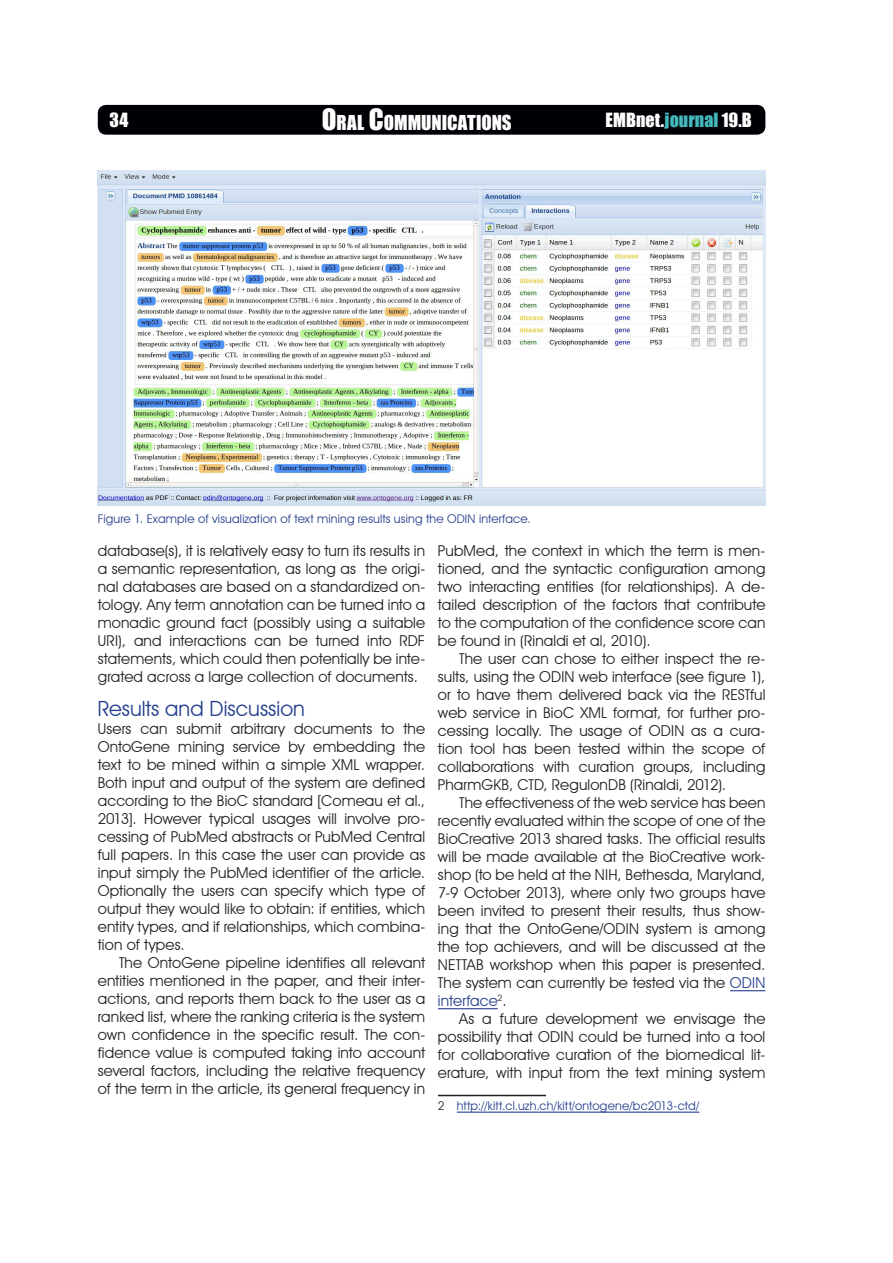
<style>
.page{position:relative;width:893px;height:1263px;background:#fff}
.page>*{position:absolute;margin:0;border:0;box-sizing:border-box;transform-origin:0 0}
.subtitle_1{font:21px "Avant Garde IT Cby BT";color:#253f8e}
.t1{font:18.9px "Impact";color:#fff}
.t2{font:18px "Impact";letter-spacing:.005em;color:#fff}
.text{font:15px/18px "Avant Garde IT Cby BT";letter-spacing:.005em;color:#231f20;text-align:justify}
.text_first{font:15px/18px "Avant Garde IT Cby BT";letter-spacing:.01em;color:#231f20;text-align:justify}
.legend{font:12px "Avant Garde IT Cby BT";letter-spacing:.015em;color:#253f8e}
.footnote{font:12px "Avant Garde IT Cby BT";letter-spacing:.015em;color:#253f8e}
.s1{font-size:27px}
.s2{color:#44b9bc}
.s3{color:#253f8e}
.s4{color:#231f20}
</style>
<div class="page">
<div style="left:98px;top:105px;width:667px;height:30px;background:#000006;border-radius:9px"></div>
<hr style="left:730px;top:990px;width:35px;height:1px;background:#253f8e">
<hr style="left:438px;top:1008px;width:60px;height:1px;background:#253f8e">
<hr style="left:438px;top:1095px;width:108px;height:1px;background:#231f20">
<hr style="left:457px;top:1111px;width:242px;height:2px;background:#253f8e">
<img style="left:98px;top:170px;width:667px;height:335px">
<p class="t2" style="left:110px;top:106px;width:20px">34</p>
<p class="t1" style="left:322px;top:108px;width:191px"><span class="s1">O</span>RAL <span class="s1">C</span>OMMUNICATIONS</p>
<p class="t2" style="left:606px;top:106px;width:148px">EMBnet.<span class="s2">journal</span> 19.B</p>
<p class="legend" style="left:98px;top:511px;width:435px">Figure 1. Example of visualization of text mining results using the ODIN interface.</p>
<p class="text" style="left:98px;top:542px;width:329px">database(s), it is relatively easy to turn its results in a semantic representation, as long as the origi&shy;nal databases are based on a standardized on&shy;tology. Any term annotation can be turned into a monadic ground fact (possibly using a suitable URI), and interactions can be turned into RDF statements, which could then potentially be inte&shy;grated across a large collection of documents.</p>
<p class="subtitle_1" style="left:98px;top:696px;width:209px">Results and Discussion</p>
<p class="text_first" style="left:98px;top:720px;width:329px">Users can submit arbitrary documents to the OntoGene mining service by embedding the text to be mined within a simple XML wrapper.<br>Both input and output of the system are defined according to the BioC standard [Comeau et al., 2013]. However typical usages will involve pro&shy;cessing of PubMed abstracts or PubMed Central full papers. In this case the user can provide as input simply the PubMed identifier of the article.<br>Optionally the users can specify which type of output they would like to obtain: if entities, which entity types, and if relationships, which combina&shy;tion of types.</p>
<p class="text" style="left:98px;top:954px;width:329px;text-indent:21px">The OntoGene pipeline identifies all relevant entities mentioned in the paper, and their inter&shy;actions, and reports them back to the user as a ranked list, where the ranking criteria is the system own confidence in the specific result. The con&shy;fidence value is computed taking into account several factors, including the relative frequency of the term in the article, its general frequency in</p>
<p class="text" style="left:438px;top:542px;width:329px">PubMed, the context in which the term is men&shy;tioned, and the syntactic configuration among two interacting entities (for relationships). A de&shy;tailed description of the factors that contribute to the computation of the confidence score can be found in (Rinaldi et al, 2010).</p>
<p class="text" style="left:438px;top:650px;width:329px;text-indent:21px">The user can chose to either inspect the re&shy;sults, using the ODIN web interface (see figure 1), or to have them delivered back via the RESTful web service in BioC XML format, for further pro&shy;cessing locally. The usage of ODIN as a cura&shy;tion tool has been tested within the scope of collaborations with curation groups, including PharmGKB, CTD, RegulonDB (Rinaldi, 2012).</p>
<p class="text" style="left:438px;top:794px;width:329px;text-indent:21px">The effectiveness of the web service has been recently evaluated within the scope of one of the BioCreative 2013 shared tasks. The official results will be made available at the BioCreative work&shy;shop (to be held at the NIH, Bethesda, Maryland, 7-9 October 2013), where only two groups have been invited to present their results, thus show&shy;ing that the OntoGene/ODIN system is among the top achievers, and will be discussed at the NETTAB workshop when this paper is presented.<br>The system can currently be tested via the <span class="s3">ODIN interface</span><sup>2</sup>.</p>
<p class="text" style="left:438px;top:1010px;width:329px;text-indent:21px">As a future development we envisage the possibility that ODIN could be turned into a tool for collaborative curation of the biomedical lit&shy;erature, with input from the text mining system</p>
<p class="footnote" style="left:438px;top:1098px;width:263px"><span class="s4">2</span> http://kitt.cl.uzh.ch/kitt/ontogene/bc2013-ctd/</p>
</div>
